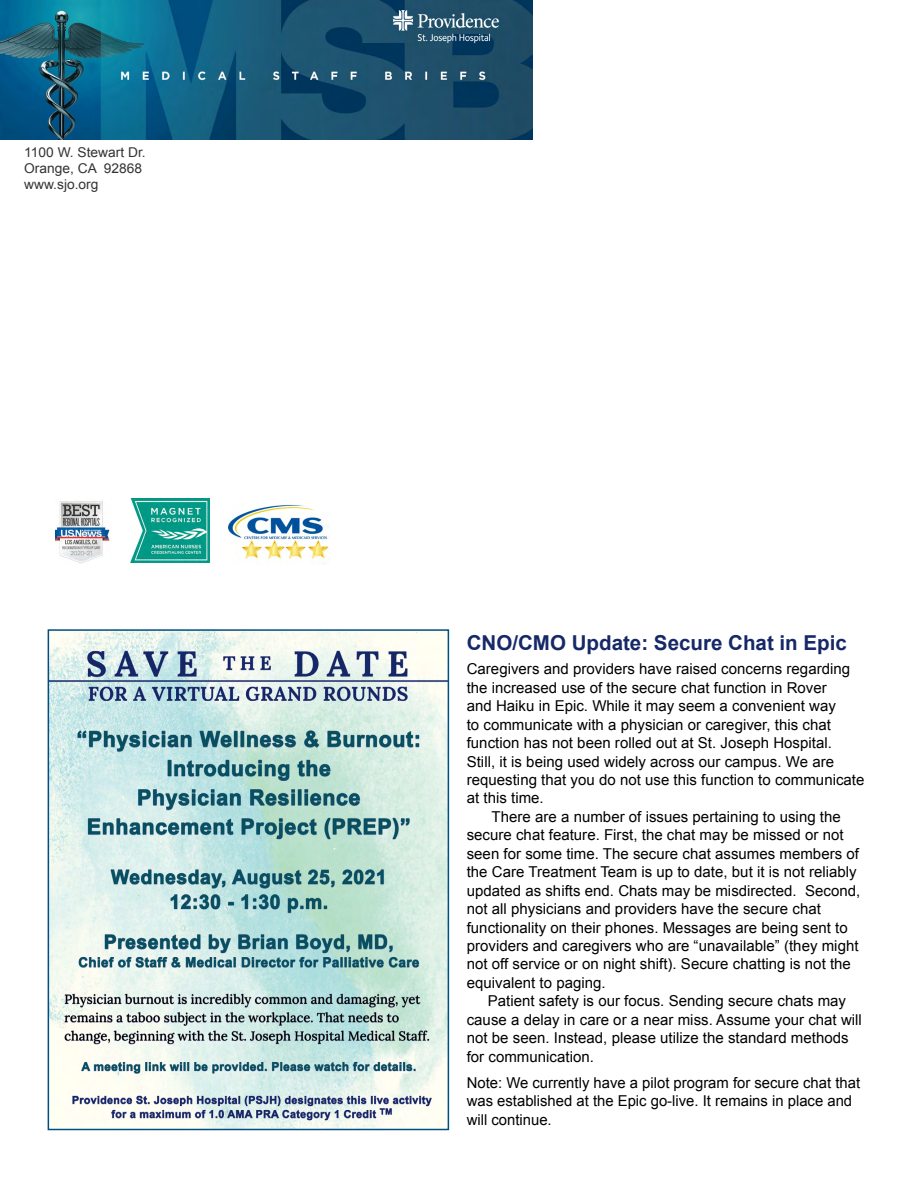
<style>
.page{position:relative;width:918px;height:1188px;background:#fff}
.page>*{position:absolute;margin:0;border:0;box-sizing:border-box;transform-origin:0 0}
.t1{font:700 20.55px "Arial";color:#162867}
.t2{font:15px/18.5px "Arial";color:#000}
.t3{font:13.5px "Arial";color:#333334}
</style>
<div class="page">
<img style="left:55px;top:501px;width:55px;height:63px">
<img style="left:0;top:0;width:533px;height:139px">
<img style="left:131px;top:499px;width:79px;height:63px">
<img style="left:228px;top:504px;width:101px;height:55px">
<img style="left:51px;top:632px;width:395px;height:495px">
<div style="left:48px;top:629px;width:401px;height:501px;border:2px solid #014f80"></div>
<p class="t3" style="left:24px;top:143px;width:123px">1100 W. Stewart Dr.</p>
<p class="t3" style="left:24px;top:159px;width:119px">Orange, CA 92868</p>
<p class="t3" style="left:24px;top:175px;width:76px">www.sjo.org</p>
<p class="t1" style="left:467px;top:629px;width:382px">CNO/CMO Update: Secure Chat in Epic</p>
<p class="t2" style="left:467px;top:660px;width:399px">Caregivers and providers have raised concerns regarding the increased use of the secure chat function in Rover<br>and Haiku in Epic. While it may seem a convenient way<br>to communicate with a physician or caregiver, this chat function has not been rolled out at St. Joseph Hospital.<br>Still, it is being used widely across our campus. We are requesting that you do not use this function to communicate at this time.</p>
<p class="t2" style="left:467px;top:808px;width:395px;text-indent:25px">There are a number of issues pertaining to using the secure chat feature. First, the chat may be missed or not seen for some time. The secure chat assumes members of the Care Treatment Team is up to date, but it is not reliably updated as shifts end. Chats may be misdirected. Second, not all physicians and providers have the secure chat functionality on their phones. Messages are being sent to providers and caregivers who are “unavailable” (they might not off service or on night shift). Secure chatting is not the equivalent to paging.</p>
<p class="t2" style="left:467px;top:992px;width:397px;text-indent:21px">Patient safety is our focus. Sending secure chats may cause a delay in care or a near miss. Assume your chat will not be seen. Instead, please utilize the standard methods for communication.</p>
<p class="t2" style="left:467px;top:1073px;width:395px">Note: We currently have a pilot program for secure chat that was established at the Epic go-live. It remains in place and will continue.</p>
</div>
